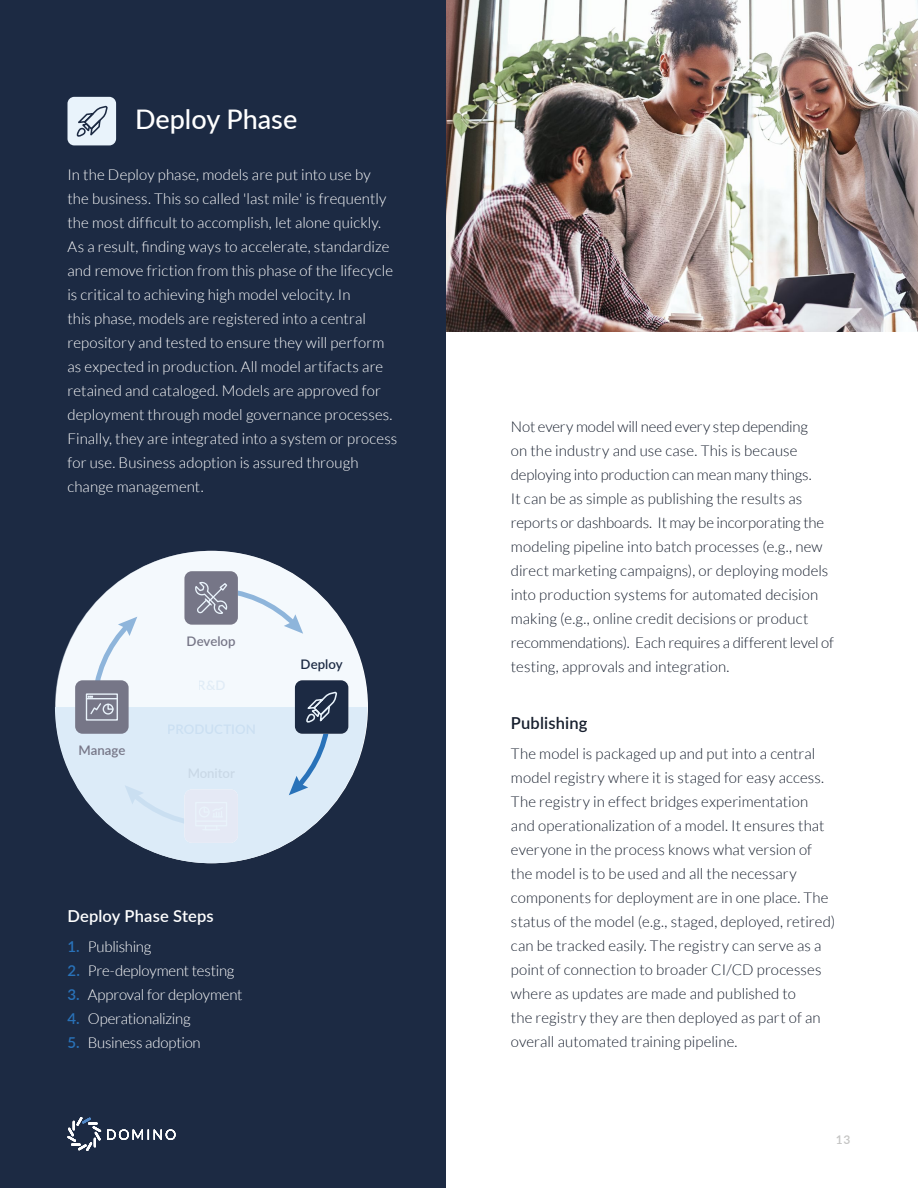
<style>
.page{position:relative;width:918px;height:1188px;background:#fff}
.page>*{position:absolute;margin:0;border:0;box-sizing:border-box;transform-origin:0 0}
.t1{font:500 27px "Lato";color:#fff}
.t2{font:600 16.5px "Lato";letter-spacing:.01em;color:#fff}
.t3{font:600 16.5px "Lato";letter-spacing:.01em;color:#161e2d}
.t4{font:300 15px/24px "Lato";letter-spacing:.005em;color:#161e2d}
.t5{font:300 15px/24px "Lato";letter-spacing:.005em;color:#fff}
.t6{font:300 15px "Lato";letter-spacing:-.015em;color:#fff}
.t7{font:300 15px "Lato";letter-spacing:-.02em;color:#fff}
.t8{font:600 13.2px "Lato";letter-spacing:.005em;color:#767687}
.t9{font:600 13.2px "Lato";letter-spacing:.005em;color:#1c2a43}
.t10{font:600 12px "Lato";color:#c4c4c3}
.s1{font-weight:600;color:#2972b9}
</style>
<div class="page">
<img style="left:446px;top:0;width:472px;height:332px">
<div style="left:0;top:0;width:446px;height:1188px;background:#1c2a43"></div>
<div style="left:68px;top:97px;width:48px;height:48px;background:#e9f3fb;border-radius:7px"></div>
<svg style="left:55px;top:551px;width:312px;height:156px;fill:#f4f9fd"></svg>
<div style="left:184px;top:571px;width:54px;height:54px;background:#767687;border-radius:7px"></div>
<svg style="left:55px;top:707px;width:312px;height:156px;fill:#dcebf8"></svg>
<div style="left:75px;top:680px;width:54px;height:54px;background:#767687;border-radius:7px"></div>
<div style="left:295px;top:680px;width:53px;height:54px;background:#1c2a43;border-radius:7px"></div>
<div style="left:184px;top:789px;width:54px;height:54px;background:#e5e9f5;border-radius:7px"></div>
<svg style="left:195px;top:582px;width:108px;height:52px"></svg>
<svg style="left:289px;top:692px;width:48px;height:103px"></svg>
<div style="left:86px;top:693px;width:32px;height:28px;border:1px solid #e9f3fb"></div>
<hr style="left:87px;top:698px;width:30px;height:1px;background:#e9f3fb">
<svg style="left:88px;top:617px;width:49px;height:98px"></svg>
<hr style="left:196px;top:820px;width:31px;height:2px;background:#e9f3fb">
<svg style="left:125px;top:785px;width:99px;height:45px"></svg>
<svg style="left:68px;top:1117px;width:33px;height:34px"></svg>
<svg style="left:107px;top:1129px;width:68px;height:11px"></svg>
<svg style="left:77px;top:106px;width:31px;height:31px"></svg>
<h1 class="t1" style="left:135px;top:100px;width:164px">Deploy Phase</h1>
<p class="t5" style="left:68px;top:163px;width:331px">In the Deploy phase, models are put into use by<br>the business. This so called 'last mile' is frequently the most difficult to accomplish, let alone quickly.<br>As a result, finding ways to accelerate, standardize and remove friction from this phase of the lifecycle is critical to achieving high model velocity. In<br>this phase, models are registered into a central repository and tested to ensure they will perform as expected in production. All model artifacts are retained and cataloged. Models are approved for deployment through model governance processes.<br>Finally, they are integrated into a system or process for use. Business adoption is assured through change management.</p>
<p class="t8" style="left:78px;top:741px;width:48px">Manage</p>
<p class="t8" style="left:187px;top:632px;width:51px">Develop</p>
<p class="t9" style="left:301px;top:655px;width:44px">Deploy</p>
<p class="t2" style="left:68px;top:904px;width:148px">Deploy Phase Steps</p>
<p class="t7" style="left:68px;top:939px;width:85px"><span class="s1">1.</span> Publishing</p>
<p class="t6" style="left:68px;top:963px;width:169px"><span class="s1">2.</span> Pre-deployment testing</p>
<p class="t6" style="left:68px;top:987px;width:177px"><span class="s1">3.</span> Approval for deployment</p>
<p class="t6" style="left:68px;top:1011px;width:125px"><span class="s1">4.</span> Operationalizing</p>
<p class="t5" style="left:68px;top:1031px;width:135px"><span class="s1">5.</span> Business adoption</p>
<p class="t4" style="left:511px;top:415px;width:325px">Not every model will need every step depending<br>on the industry and use case. This is because deploying into production can mean many things.<br>It can be as simple as publishing the results as reports or dashboards. It may be incorporating the modeling pipeline into batch processes (e.g., new direct marketing campaigns), or deploying models into production systems for automated decision making (e.g., online credit decisions or product recommendations). Each requires a different level of testing, approvals and integration.</p>
<p class="t3" style="left:511px;top:711px;width:78px">Publishing</p>
<p class="t4" style="left:511px;top:742px;width:326px">The model is packaged up and put into a central model registry where it is staged for easy access.<br>The registry in effect bridges experimentation and operationalization of a model. It ensures that everyone in the process knows what version of the model is to be used and all the necessary components for deployment are in one place. The status of the model (e.g., staged, deployed, retired) can be tracked easily. The registry can serve as a point of connection to broader CI/CD processes where as updates are made and published to<br>the registry they are then deployed as part of an overall automated training pipeline.</p>
<p class="t10" style="left:836px;top:1131px;width:16px">13</p>
</div>
